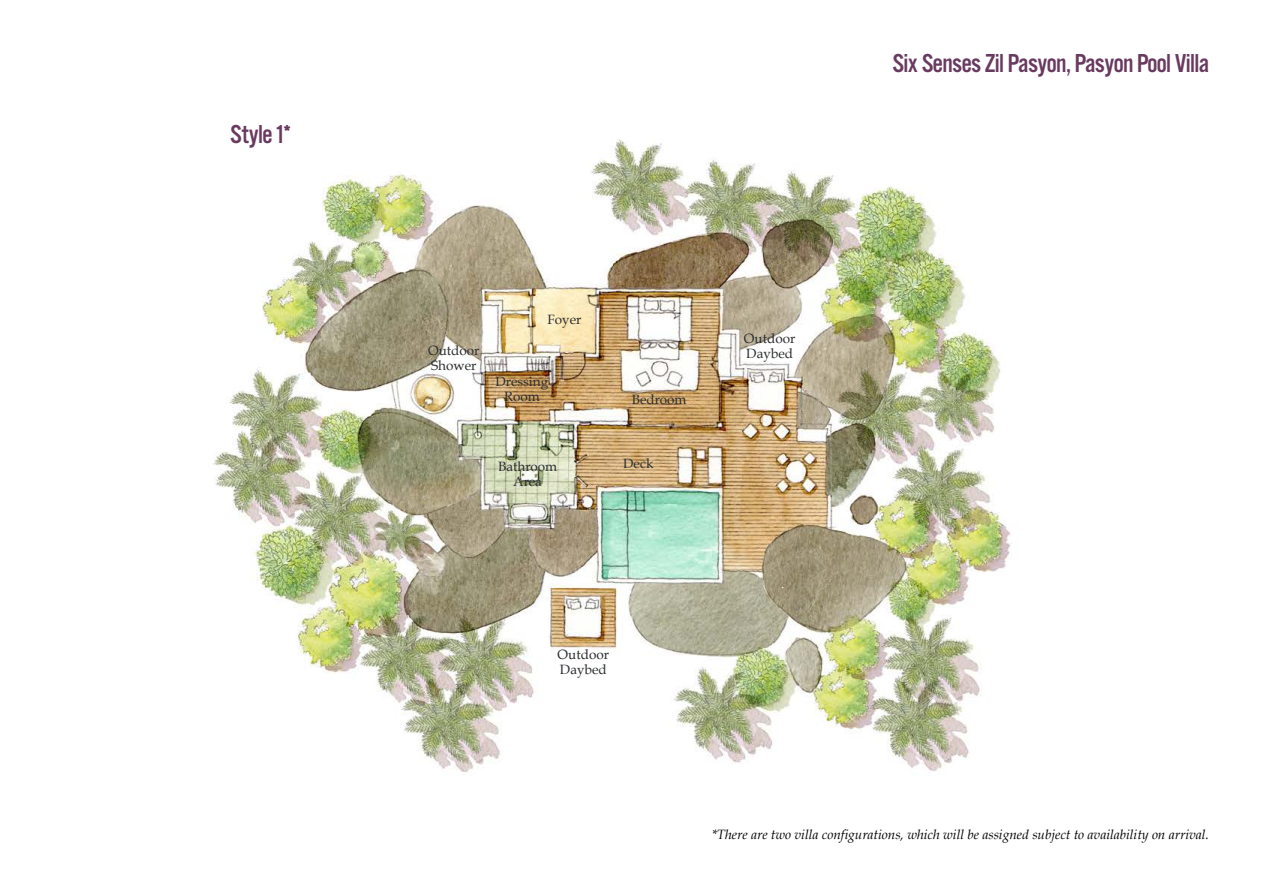
<style>
.page{position:relative;width:1263px;height:893px;background:#fff}
.page>*{position:absolute;margin:0;border:0;box-sizing:border-box;transform-origin:0 0}
.t1{font:27px "Alternate Gothic No 3";color:#693a60}
.t2{font:italic 13.5px "Book Antiqua";color:#000}
.t3{font:13.5px/15px "Book Antiqua";color:#2b2d30}
</style>
<div class="page">
<img style="left:213px;top:139px;width:798px;height:636px">
<h1 class="t1" style="left:230px;top:116px;width:62px">Style 1*</h1>
<h1 class="t1" style="left:893px;top:45px;width:318px">Six Seฟnses Zil Pasyon, Pasyon Pool Villa</h1>
<p class="t3" style="left:428px;top:343px;width:53px">Outdoor<br>Shower</p>
<p class="t3" style="left:547px;top:312px;width:36px">Foyer</p>
<p class="t3" style="left:495px;top:374px;width:54px;text-align:center">Dressing<br>Room</p>
<p class="t3" style="left:498px;top:459px;width:61px;text-align:center">Bathroom<br>Area</p>
<p class="t3" style="left:632px;top:391px;width:56px">Bedroom</p>
<p class="t3" style="left:623px;top:456px;width:32px">Deck</p>
<p class="t3" style="left:744px;top:331px;width:53px">Outdoor<br>Daybed</p>
<p class="t3" style="left:558px;top:647px;width:53px">Outdoor<br>Daybed</p>
<p class="t2" style="left:712px;top:826px;width:499px">*There are two villa configurations, which will be assigned subject to availability on arrival.</p>
</div>
